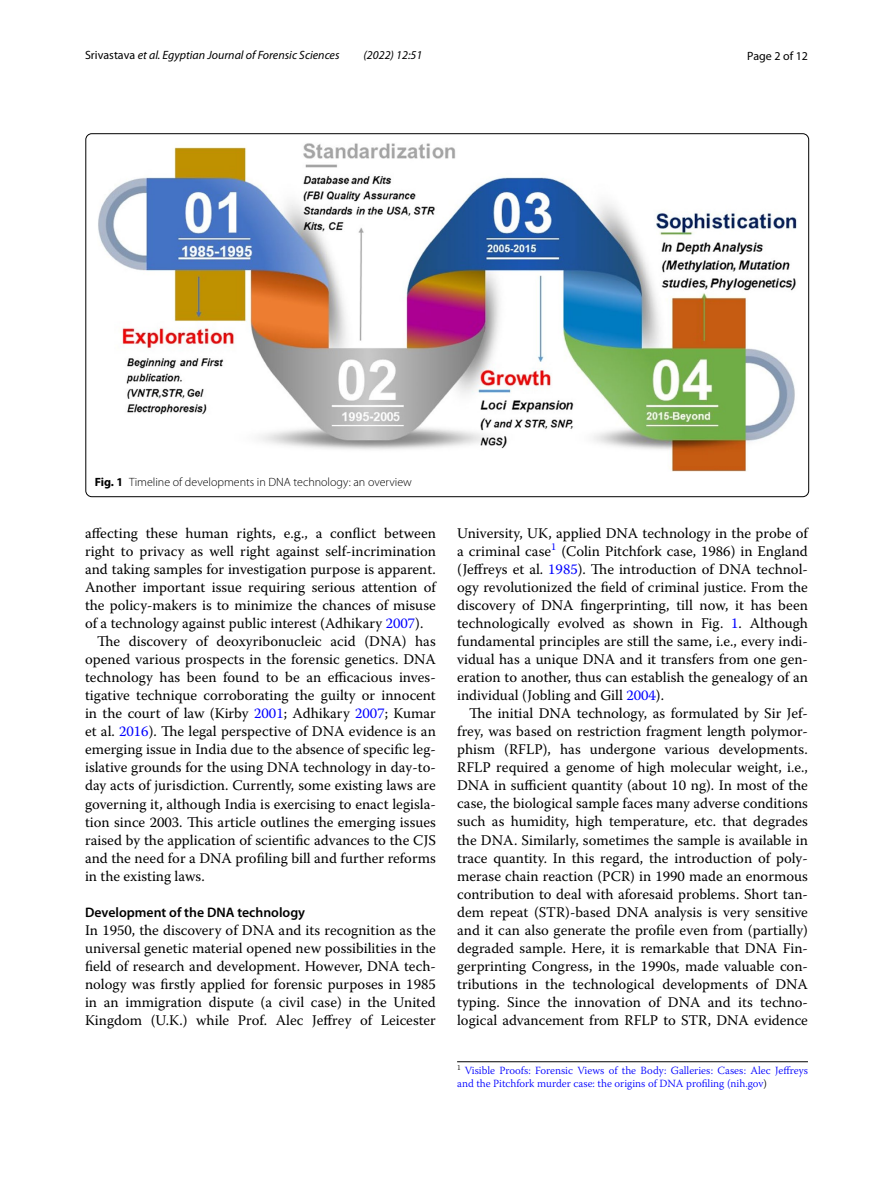
<style>
.page{position:relative;width:893px;height:1187px;background:#fff}
.page>*{position:absolute;margin:0;border:0;box-sizing:border-box;transform-origin:0 0}
.t1{font:14.7px/18px "Warnock Pro";color:#000;text-align:justify}
.t2{font:600 13.8px "Myriad Pro";color:#000}
.t3{font:italic 12px "Myriad Pro";color:#000}
.t4{font:300 12px "Myriad Pro";color:#000}
.t5{font:12px "Myriad Pro";color:#000}
.t6{font:300 10.95px/13.5px "Warnock Pro";color:#00f}
.s1{font-style:normal}
.s2{font-weight:700}
.s3{color:#00f}
.s4{color:#000}
</style>
<div class="page">
<img style="left:98px;top:143px;width:699px;height:328px">
<hr style="left:457px;top:1061px;width:351px;height:1px;background:#000">
<p class="t3" style="left:85px;top:48px;width:256px"><span class="s1">Srivastava</span> et al. Egyptian Journal of Forensic Sciences</p>
<p class="t3" style="left:364px;top:48px;width:60px">(2022) 12:51</p>
<p class="t5" style="left:747px;top:48px;width:62px">Page 2 of 12</p>
<p class="t4" style="left:95px;top:475px;width:319px"><span class="s2">Fig. 1</span> Timeline of developments in DNA technology: an overview</p>
<p class="t1" style="left:85px;top:524px;width:352px">affecting these human rights, e.g., a conflict between</p>
<p class="t1" style="left:85px;top:542px;width:352px">right to privacy as well right against self-incrimination</p>
<p class="t1" style="left:85px;top:560px;width:352px">and taking samples for investigation purpose is apparent.</p>
<p class="t1" style="left:85px;top:578px;width:352px">Another important issue requiring serious attention of</p>
<p class="t1" style="left:85px;top:596px;width:352px">the policy-makers is to minimize the chances of misuse</p>
<p class="t1" style="left:85px;top:614px;width:340px">of a technology against public interest (Adhikary <span class="s3">2007</span>).</p>
<p class="t1" style="left:97px;top:632px;width:340px">The discovery of deoxyribonucleic acid (DNA) has</p>
<p class="t1" style="left:85px;top:650px;width:352px">opened various prospects in the forensic genetics. DNA</p>
<p class="t1" style="left:85px;top:668px;width:352px">technology has been found to be an efficacious inves-</p>
<p class="t1" style="left:85px;top:686px;width:352px">tigative technique corroborating the guilty or innocent</p>
<p class="t1" style="left:85px;top:704px;width:352px">in the court of law (Kirby <span class="s3">2001</span>; Adhikary <span class="s3">2007</span>; Kumar</p>
<p class="t1" style="left:85px;top:722px;width:352px">et al. <span class="s3">2016</span>). The legal perspective of DNA evidence is an</p>
<p class="t1" style="left:85px;top:740px;width:352px">emerging issue in India due to the absence of specific leg-</p>
<p class="t1" style="left:85px;top:758px;width:352px">islative grounds for the using DNA technology in day-to-</p>
<p class="t1" style="left:85px;top:776px;width:352px">day acts of jurisdiction. Currently, some existing laws are</p>
<p class="t1" style="left:85px;top:794px;width:352px">governing it, although India is exercising to enact legisla-</p>
<p class="t1" style="left:85px;top:812px;width:352px">tion since 2003. This article outlines the emerging issues</p>
<p class="t1" style="left:85px;top:830px;width:352px">raised by the application of scientific advances to the CJS</p>
<p class="t1" style="left:85px;top:848px;width:352px">and the need for a DNA profiling bill and further reforms</p>
<p class="t1" style="left:85px;top:866px;width:121px">in the existing laws.</p>
<p class="t2" style="left:85px;top:903px;width:222px">Development of the DNA technology</p>
<p class="t1" style="left:85px;top:920px;width:352px">In 1950, the discovery of DNA and its recognition as the universal genetic material opened new possibilities in the field of research and development. However, DNA tech&shy;nology was firstly applied for forensic purposes in 1985 in an immigration dispute (a civil case) in the United Kingdom (U.K.) while Prof. Alec Jeffrey of Leicester</p>
<p class="t1" style="left:457px;top:524px;width:352px">University, UK, applied DNA technology in the probe of a criminal case<sup>1</sup> (Colin Pitchfork case, 1986) in England (Jeffreys et al. <span class="s3">1985</span>). The introduction of DNA technol&shy;ogy revolutionized the field of criminal justice. From the discovery of DNA fingerprinting, till now, it has been technologically evolved as shown in Fig. <span class="s3">1</span>. Although fundamental principles are still the same, i.e., every indi&shy;vidual has a unique DNA and it transfers from one gen&shy;eration to another, thus can establish the genealogy of an individual (Jobling and Gill <span class="s3">2004</span>).</p>
<p class="t1" style="left:457px;top:704px;width:352px;text-indent:12px">The initial DNA technology, as formulated by Sir Jef&shy;frey, was based on restriction fragment length polymor&shy;phism (RFLP), has undergone various developments.<br>RFLP required a genome of high molecular weight, i.e., DNA in sufficient quantity (about 10 ng). In most of the case, the biological sample faces many adverse conditions such as humidity, high temperature, etc. that degrades the DNA. Similarly, sometimes the sample is available in trace quantity. In this regard, the introduction of poly&shy;merase chain reaction (PCR) in 1990 made an enormous contribution to deal with aforesaid problems. Short tan&shy;dem repeat (STR)-based DNA analysis is very sensitive and it can also generate the profile even from (partially) degraded sample. Here, it is remarkable that DNA Fin&shy;gerprinting Congress, in the 1990s, made valuable con&shy;tributions in the technological developments of DNA typing. Since the innovation of DNA and its techno&shy;logical advancement from RFLP to STR, DNA evidence</p>
<p class="t6" style="left:457px;top:1063px;width:352px"><sup>1</sup> Visible Proofs: Forensic Views of the Body: Galleries: Cases: Alec Jeffreys and the Pitchfork murder case: the origins of DNA profiling (nih.gov<span class="s4">)</span></p>
</div>
